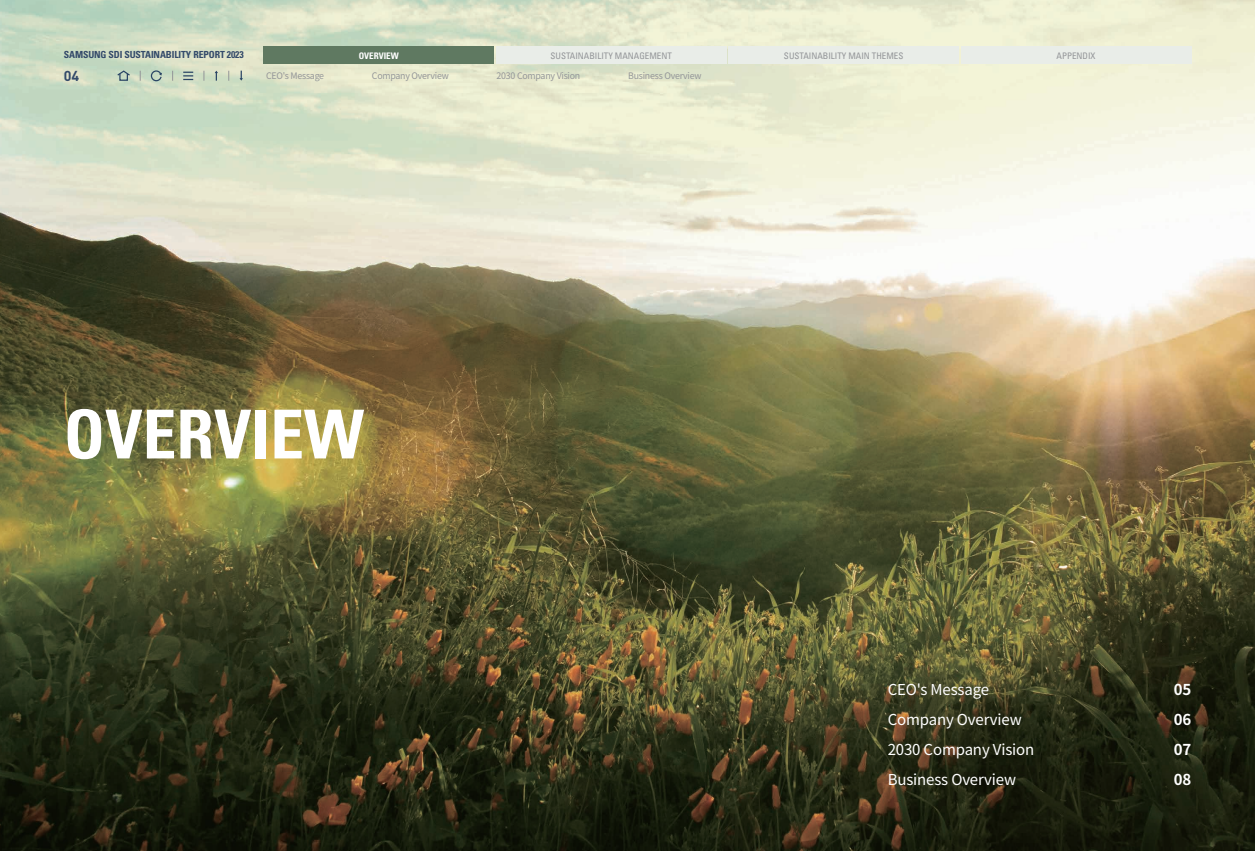
<style>
.page{position:relative;width:1255px;height:851px;background:#fff}
.page>*{position:absolute;margin:0;border:0;box-sizing:border-box;transform-origin:0 0}
.t1{font:700 condensed 67.5px "Univers LT Std";color:#fff}
.t2{font:15px/30px "Noto Sans CJ Kkr";letter-spacing:-.01em;color:#fff}
.t3{font:700 15px/30px "Noto Sans CJ Kkr";letter-spacing:-.025em;color:#fff;text-align:justify}
.t4{font:700 14.25px "DIN Pro";color:#334a6a}
.t5{font:700 condensed 9.75px "Univers LT Std";letter-spacing:-.01em;color:#334a6a}
.t6{font:9px "Noto Sans CJ Kkr";letter-spacing:-.025em;color:#939598}
.t7{font:condensed 9px "Univers LT Std";color:#939598}
.t8{font:700 condensed 9px "Univers LT Std";color:#fff}
</style>
<div class="page">
<img style="left:0;top:0;width:1254px;height:850px">
<div style="left:264px;top:47px;width:230px;height:17px;background:#5f7961"></div>
<div style="left:961px;top:47px;width:230px;height:17px;background:#e9ede8"></div>
<div style="left:496px;top:47px;width:230px;height:17px;background:#e9ede8"></div>
<div style="left:728px;top:47px;width:230px;height:17px;background:#e9ede8"></div>
<div style="left:119px;top:73px;width:9px;height:8px;border:1px solid #294464"></div>
<svg style="left:116px;top:70px;width:15px;height:7px"></svg>
<svg style="left:183px;top:72px;width:10px;height:8px"></svg>
<svg style="left:150px;top:70px;width:12px;height:12px"></svg>
<svg style="left:215px;top:71px;width:3px;height:10px"></svg>
<svg style="left:239px;top:71px;width:4px;height:10px"></svg>
<p class="t5" style="left:64px;top:49px;width:181px">SAMSUNG SDI SUSTAINABILITY REPORT 2023</p>
<h3 class="t4" style="left:64px;top:66px;width:17px">04</h3>
<p class="t8" style="left:359px;top:50px;width:42px">OVERVIEW</p>
<p class="t7" style="left:550px;top:50px;width:123px">SUSTAINABILITY MANAGEMENT</p>
<p class="t7" style="left:784px;top:50px;width:121px">SUSTAINABILITY MAIN THEMES</p>
<p class="t7" style="left:1056px;top:50px;width:41px">APPENDIX</p>
<p class="t6" style="left:266px;top:70px;width:60px">CEO's Message</p>
<p class="t6" style="left:372px;top:70px;width:78px">Company Overview</p>
<p class="t6" style="left:496px;top:70px;width:85px">2030 Company Vision</p>
<p class="t6" style="left:628px;top:70px;width:75px">Business Overview</p>
<h1 class="t1" style="left:64px;top:393px;width:302px">OVERVIEW</h1>
<h2 class="t2" style="left:887px;top:675px;width:148px">CEO's Message<br>Company Overview<br>2030 Company Vision<br>Business Overview</h2>
<h2 class="t3" style="left:1173px;top:675px;width:19px">05<br>06<br>07<br>08</h2>
</div>
